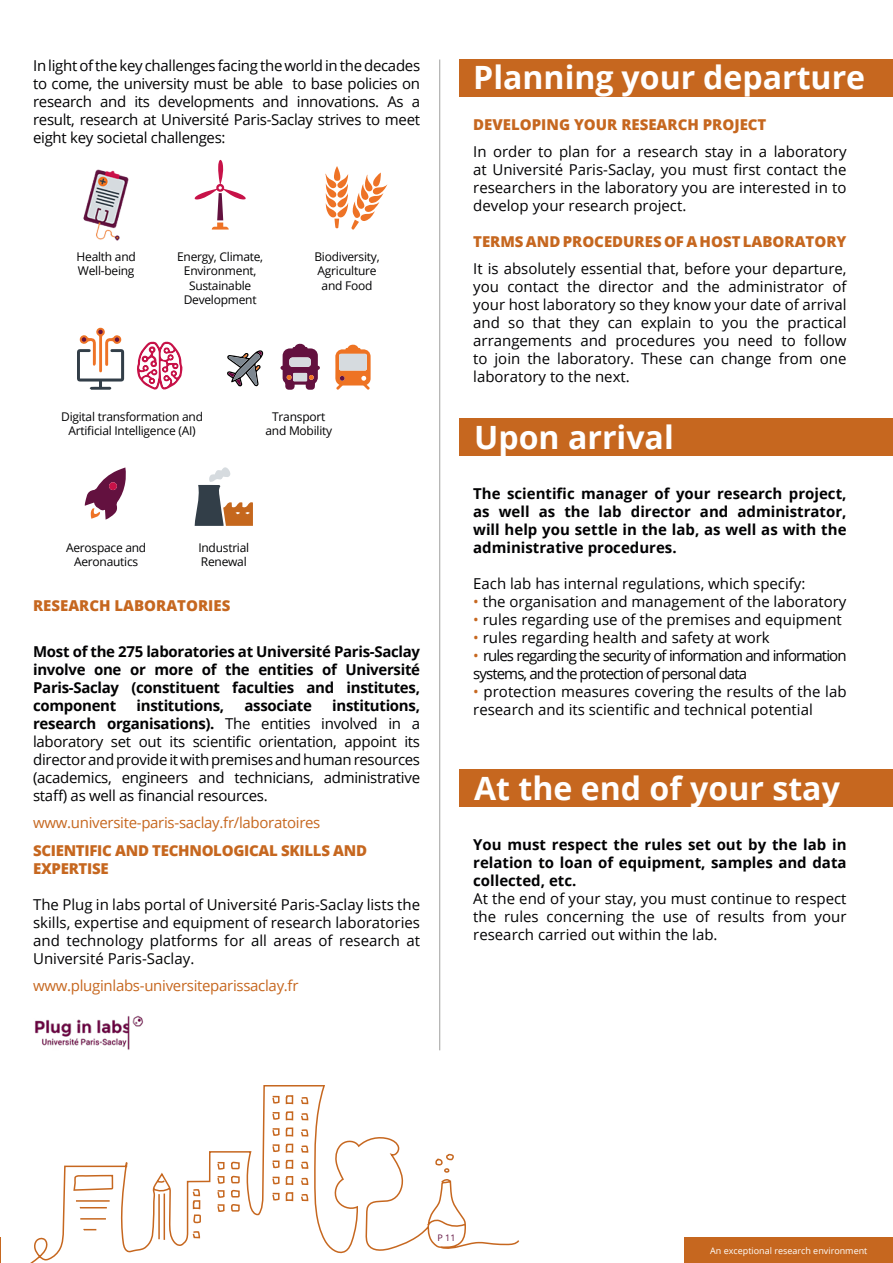
<style>
.page{position:relative;width:893px;height:1263px;background:#fff}
.page>*{position:absolute;margin:0;border:0;box-sizing:border-box;transform-origin:0 0}
.t1{font:700 32.1px "Open Sans";color:#fff}
.t2{font:15px/18px "Open Sans";color:#020203;text-align:justify}
.t3{font:700 15px/18px "Open Sans";color:#020203;text-align:justify}
.t4{font:15px/18px "Open Sans";letter-spacing:-.06em;color:#020203}
.t5{font:800 15px "Open Sans";color:#c6671f}
.t6{font:15px "Open Sans";letter-spacing:-.02em;color:#c6671f}
.t7{font:800 15px/18px "Open Sans";letter-spacing:-.02em;color:#c6671f}
.t8{font:700 15px "Open Sans";letter-spacing:-.02em;color:#020203}
.t9{font:12px/14.4px "Open Sans";letter-spacing:-.02em;color:#020203;text-align:center}
.t10{font:9px "Open Sans";color:#fff}
.t11{font:9px "Open Sans";color:#62123f}
.s1{font-weight:700}
.s2{color:#c6671f}
</style>
<div class="page">
<hr style="left:439px;top:59px;width:1px;height:991px;background:#a0a09f">
<div style="left:459px;top:59px;width:434px;height:38px;background:#c6671f"></div>
<div style="left:459px;top:418px;width:434px;height:38px;background:#c6671f"></div>
<div style="left:459px;top:769px;width:434px;height:37px;background:#c6671f"></div>
<div style="left:685px;top:1237px;width:208px;height:26px;background:#c6671f"></div>
<svg style="left:325px;top:166px;width:62px;height:64px"></svg>
<svg style="left:194px;top:160px;width:52px;height:70px"></svg>
<svg style="left:77px;top:327px;width:47px;height:63px"></svg>
<svg style="left:137px;top:341px;width:46px;height:49px"></svg>
<svg style="left:227px;top:350px;width:36px;height:37px"></svg>
<svg style="left:335px;top:345px;width:36px;height:45px"></svg>
<svg style="left:280px;top:343px;width:40px;height:47px"></svg>
<svg style="left:85px;top:467px;width:41px;height:53px"></svg>
<svg style="left:195px;top:467px;width:58px;height:59px"></svg>
<svg style="left:30px;top:962px;width:490px;height:301px"></svg>
<img style="left:34px;top:1014px;width:110px;height:36px">
<svg style="left:0;top:1237px;width:1px;height:26px"></svg>
<img style="left:83px;top:169px;width:46px;height:72px">
<p class="t2" style="left:33px;top:56px;width:389px">In light of the key challenges facing the world in the decades to come, the university must be able to base policies on research and its developments and innovations. As a result, research at Université Paris-Saclay strives to meet eight key societal challenges:</p>
<p class="t9" style="left:77px;top:249px;width:61px;text-align:left">Health and<br>Well-being</p>
<p class="t9" style="left:177px;top:249px;width:88px">Energy, Climate,<br>Environment,<br>Sustainable<br>Development</p>
<p class="t9" style="left:314px;top:249px;width:67px">Biodiversity,<br>Agriculture and Food</p>
<p class="t9" style="left:61px;top:409px;width:143px">Digital transformation and<br>Artificial Intelligence (AI)</p>
<p class="t9" style="left:265px;top:409px;width:68px">Transport and Mobility</p>
<p class="t9" style="left:66px;top:540px;width:82px">Aerospace and<br>Aeronautics</p>
<p class="t9" style="left:198px;top:540px;width:52px;text-align:left">Industrial<br>Renewal</p>
<p class="t5" style="left:33px;top:594px;width:199px">RESEARCH LABORATORIES</p>
<p class="t3" style="left:33px;top:642px;width:388px">Most of the 275 laboratories at Université Paris-Saclay involve one or more of the entities of Université Paris-Saclay (constituent faculties and institutes, component</p>
<p class="t2" style="left:33px;top:696px;width:388px;text-indent:299px"><span class="s1">institutions, research organisations).</span> The entities involved in a laboratory set out its scientific orientation, appoint its director and provide it with premises and human resources (academics, engineers and technicians, administrative staff) as well as financial resources.</p>
<p class="t6" style="left:33px;top:812px;width:289px">www.universite-paris-saclay.fr/laboratoires</p>
<p class="t7" style="left:33px;top:841px;width:335px">SCIENTIFIC AND TECHNOLOGICAL SKILLS AND<br>EXPERTISE</p>
<p class="t2" style="left:33px;top:895px;width:388px">The Plug in labs portal of Université Paris-Saclay lists the skills, expertise and equipment of research laboratories and technology platforms for all areas of research at Université Paris-Saclay.</p>
<p class="t6" style="left:33px;top:975px;width:267px">www.pluginlabs-universiteparissaclay.fr</p>
<p class="t8" style="left:137px;top:695px;width:89px">institutions,</p>
<p class="t8" style="left:244px;top:695px;width:69px">associate</p>
<h1 class="t1" style="left:473px;top:55px;width:394px">Planning your departure</h1>
<p class="t5" style="left:473px;top:113px;width:295px">DEVELOPING YOUR RESEARCH PROJECT</p>
<p class="t2" style="left:473px;top:142px;width:375px">In order to plan for a research stay in a laboratory at Université Paris-Saclay, you must first contact the researchers in the laboratory you are interested in to develop your research project.</p>
<p class="t5" style="left:473px;top:230px;width:375px">TERMS AND PROCEDURES OF A HOST LABORATORY</p>
<p class="t2" style="left:473px;top:259px;width:375px">It is absolutely essential that, before your departure, you contact the director and the administrator of your host laboratory so they know your date of arrival and so that they can explain to you the practical arrangements and procedures you need to follow to join the laboratory. These can change from one laboratory to the next.</p>
<h1 class="t1" style="left:474px;top:415px;width:201px">Upon arrival</h1>
<p class="t3" style="left:473px;top:484px;width:375px">The scientific manager of your research project, as well as the lab director and administrator, will help you settle in the lab, as well as with the administrative procedures.</p>
<p class="t2" style="left:473px;top:574px;width:334px">Each lab has internal regulations, which specify:</p>
<p class="t2" style="left:473px;top:592px;width:375px"><span class="s2">•</span> the organisation and management of the laboratory</p>
<p class="t2" style="left:473px;top:610px;width:370px"><span class="s2">•</span> rules regarding use of the premises and equipment</p>
<p class="t2" style="left:473px;top:628px;width:298px"><span class="s2">•</span> rules regarding health and safety at work</p>
<p class="t4" style="left:473px;top:646px;width:375px"><span class="s2">•</span> rules regarding the security of information and information systems, and the protection of personal data</p>
<p class="t2" style="left:473px;top:682px;width:375px"><span class="s2">•</span> protection measures covering the results of the lab research and its scientific and technical potential</p>
<h1 class="t1" style="left:474px;top:766px;width:367px">At the end of your stay</h1>
<p class="t3" style="left:473px;top:835px;width:375px">You must respect the rules set out by the lab in relation to loan of equipment, samples and data collected, etc.</p>
<p class="t2" style="left:473px;top:889px;width:375px">At the end of your stay, you must continue to respect the rules concerning the use of results from your research carried out within the lab.</p>
<p class="t11" style="left:437px;top:1231px;width:20px">P 11</p>
<p class="t10" style="left:710px;top:1244px;width:159px">An exceptional research environment</p>
</div>
